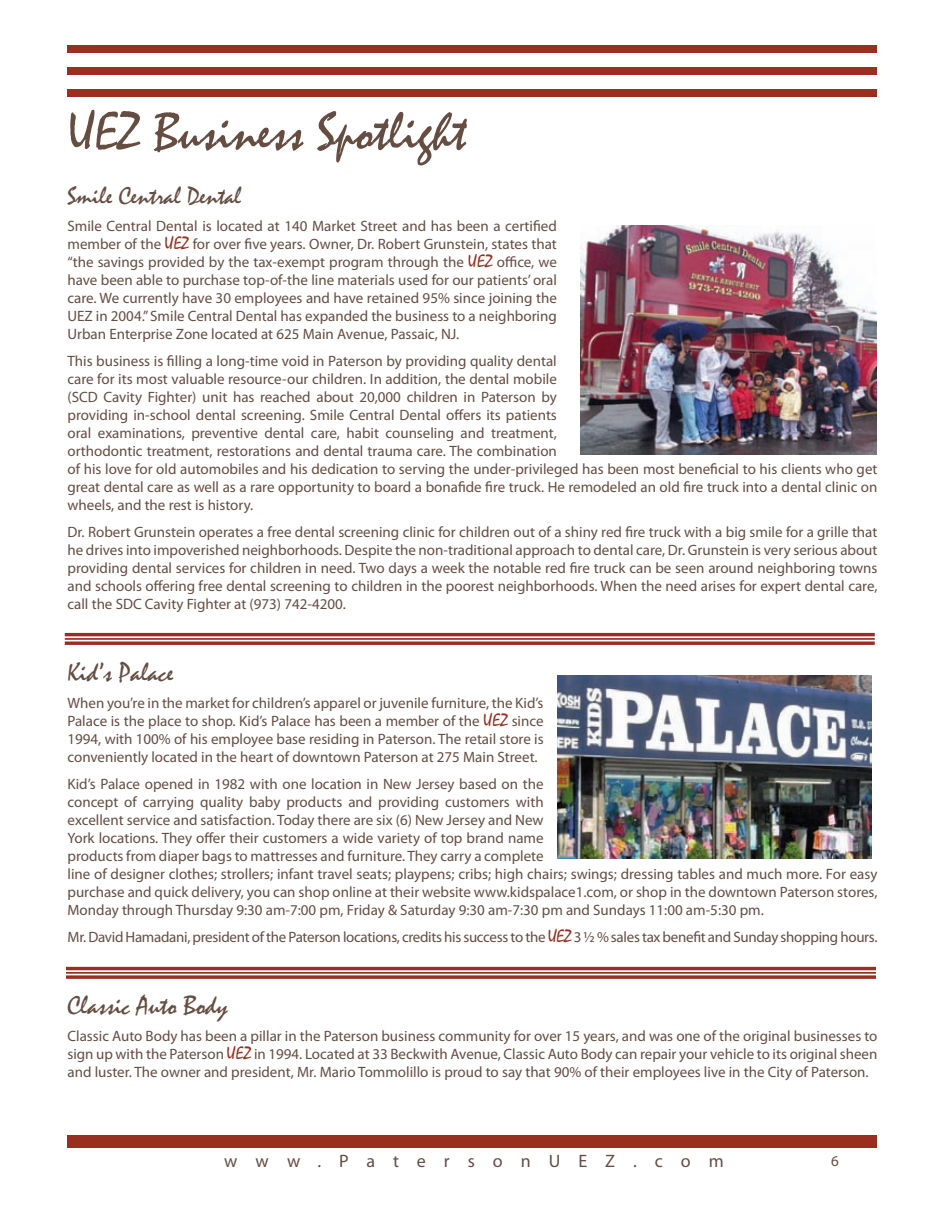
<style>
.page{position:relative;width:945px;height:1215px;background:#fff}
.page>*{position:absolute;margin:0;border:0;box-sizing:border-box;transform-origin:0 0}
.t1{font:54px "Mistral";color:#654d42}
.t2{font:27px "Mistral";color:#654d42}
.t3{font:25.5px "Mistral";color:#654d42}
.t4{font:18px "Myriad Pro";letter-spacing:1em;color:#654d42}
.t5{font:15px/18px "Myriad Pro";color:#654d42;text-align:justify}
.t6{font:15px "Myriad Pro";letter-spacing:-.02em;color:#654d42}
.s1{font-family:"Mistral";font-size:18px;color:#982f1f}
</style>
<div class="page">
<div style="left:68px;top:1135px;width:810px;height:13px;background:#982f1f"></div>
<div style="left:68px;top:89px;width:810px;height:7px;background:#982f1f"></div>
<div style="left:68px;top:67px;width:810px;height:7px;background:#982f1f"></div>
<div style="left:68px;top:45px;width:810px;height:8px;background:#982f1f"></div>
<img style="left:557px;top:676px;width:314px;height:183px">
<hr style="left:65px;top:633px;width:810px;height:3px;background:#982f1f">
<hr style="left:65px;top:638px;width:810px;height:2px;background:#982f1f">
<svg style="left:65px;top:641px;width:810px;height:4px"></svg>
<hr style="left:66px;top:967px;width:810px;height:3px;background:#982f1f">
<hr style="left:66px;top:972px;width:810px;height:2px;background:#982f1f">
<svg style="left:66px;top:975px;width:810px;height:4px"></svg>
<img style="left:580px;top:225px;width:297px;height:229px">
<h1 class="t1" style="left:68px;top:109px;width:400px">UEZ Business Spotlight</h1>
<h3 class="t3" style="left:68px;top:185px;width:175px">Smile Central Dental</h3>
<p class="t5" style="left:67px;top:218px;width:491px">Smile Central Dental is located at 140 Market Street and has been a certified member of the <span class="s1">UEZ</span> for over five years. Owner, Dr. Robert Grunstein, states that “the savings provided by the tax-exempt program through the <span class="s1">UEZ</span> office, we have been able to purchase top-of-the line materials used for our patients’ oral care. We currently have 30 employees and have retained 95% since joining the UEZ in 2004.” Smile Central Dental has expanded the business to a neighboring Urban Enterprise Zone located at 625 Main Avenue, Passaic, NJ.</p>
<p class="t5" style="left:67px;top:353px;width:812px;text-align:left">This business is filling a long-time void in Paterson by providing quality dental<br>care for its most valuable resource-our children. In addition, the dental mobile<br>(SCD Cavity Fighter) unit has reached about 20,000 children in Paterson by<br>providing in-school dental screening. Smile Central Dental offers its patients<br>oral examinations, preventive dental care, habit counseling and treatment,<br>orthodontic treatment, restorations and dental trauma care. The combination<br>of his love for old automobiles and his dedication to serving the under-privileged has been most beneficial to his clients who get great dental care as well as a rare opportunity to board a bonafide fire truck. He remodeled an old fire truck into a dental clinic on wheels, and the rest is history.</p>
<p class="t5" style="left:68px;top:524px;width:812px">Dr. Robert Grunstein operates a free dental screening clinic for children out of a shiny red fire truck with a big smile for a grille that he drives into impoverished neighborhoods. Despite the non-traditional approach to dental care, Dr. Grunstein is very serious about providing dental services for children in need. Two days a week the notable red fire truck can be seen around neighboring towns and schools offering free dental screening to children in the poorest neighborhoods. When the need arises for expert dental care, call the SDC Cavity Fighter at (973) 742-4200.</p>
<h2 class="t2" style="left:68px;top:660px;width:107px">Kid’s Palace</h2>
<p class="t5" style="left:67px;top:695px;width:478px">When you’re in the market for children’s apparel or juvenile furniture, the Kid’s Palace is the place to shop. Kid’s Palace has been a member of the <span class="s1">UEZ</span> since 1994, with 100% of his employee base residing in Paterson. The retail store is conveniently located in the heart of downtown Paterson at 275 Main Street.</p>
<p class="t5" style="left:67px;top:776px;width:812px;text-align:left">Kid’s Palace opened in 1982 with one location in New Jersey based on the<br>concept of carrying quality baby products and providing customers with<br>excellent service and satisfaction. Today there are six (6) New Jersey and New<br>York locations. They offer their customers a wide variety of top brand name<br>products from diaper bags to mattresses and furniture. They carry a complete<br>line of designer clothes; strollers; infant travel seats; playpens; cribs; high chairs; swings; dressing tables and much more. For easy purchase and quick delivery, you can shop online at their website www.kidspalace1.com, or shop in the downtown Paterson stores, Monday through Thursday 9:30 am-7:00 pm, Friday &amp; Saturday 9:30 am-7:30 pm and Sundays 11:00 am-5:30 pm.</p>
<p class="t6" style="left:67px;top:931px;width:812px">Mr. David Hamadani, president of the Paterson locations, credits his success to the <span class="s1">UEZ</span> 3 ½ % sales tax benefit and Sunday shopping hours.</p>
<h2 class="t2" style="left:68px;top:993px;width:162px">Classic Auto Body</h2>
<p class="t5" style="left:67px;top:1028px;width:812px">Classic Auto Body has been a pillar in the Paterson business community for over 15 years, and was one of the original businesses to sign up with the Paterson <span class="s1">UEZ</span> in 1994. Located at 33 Beckwith Avenue, Classic Auto Body can repair your vehicle to its original sheen and luster. The owner and president, Mr. Mario Tommolillo is proud to say that 90% of their employees live in the City of Paterson.</p>
<p class="t4" style="left:224px;top:1154px;width:501px">www.PatersonUEZ.com</p>
<p class="t5" style="left:831px;top:1153px;width:9px">6</p>
</div>
